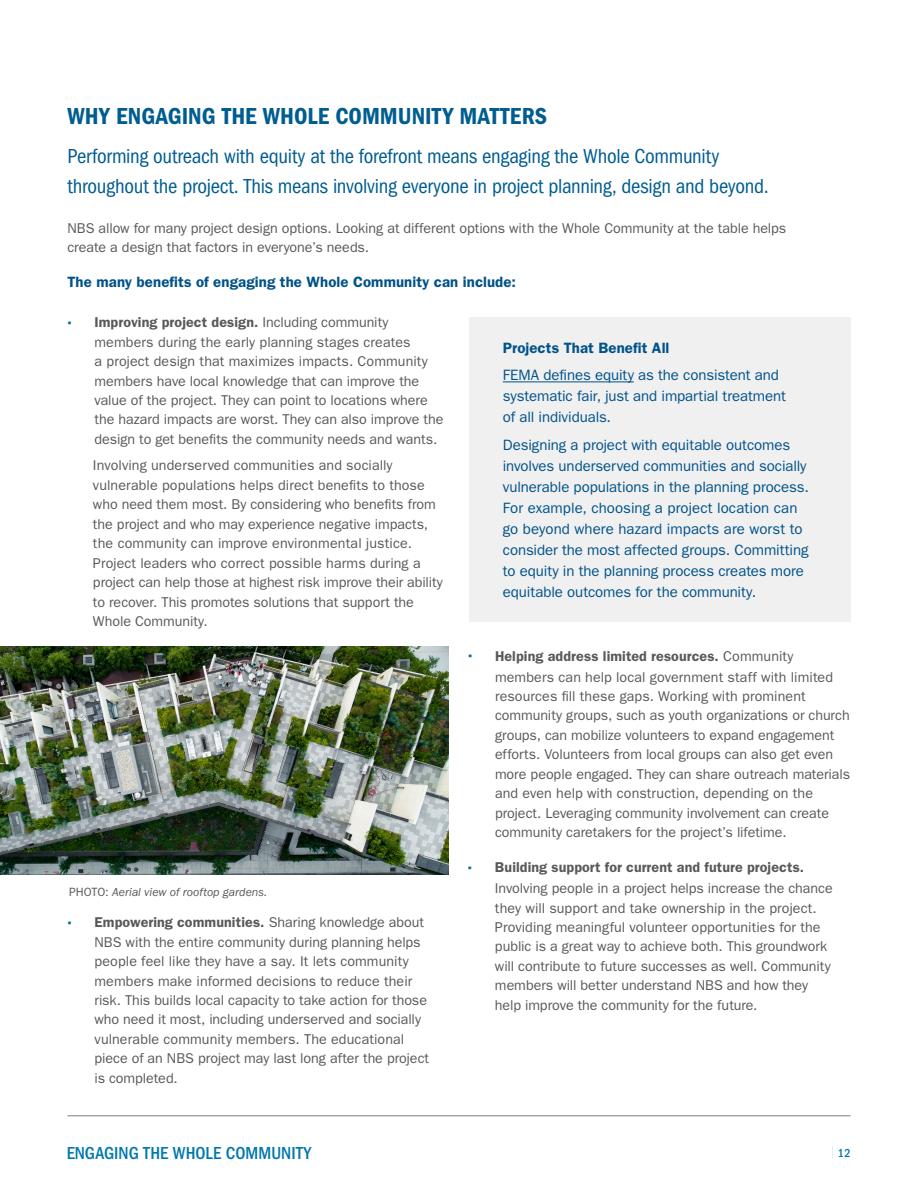
<style>
.page{position:relative;width:918px;height:1188px;background:#fff}
.page>*{position:absolute;margin:0;border:0;box-sizing:border-box;transform-origin:0 0}
.t1{font:24px "ITC Franklin Gothic Std Dm Cd";color:#005d91}
.t2{font:condensed 21px/30px "ITC Franklin Gothic Std";letter-spacing:-.015em;color:#005d91}
.t3{font:500 condensed 18px "ITC Franklin Gothic Std";color:#0078ae}
.t4{font:15px/21px "ITC Franklin Gothic Std";letter-spacing:-.005em;color:#005288}
.t5{font:600 15px "ITC Franklin Gothic Std";letter-spacing:.005em;color:#005288}
.t6{font:14.25px/19.5px "ITC Franklin Gothic Std";color:#58595b}
.t7{font:14.25px "ITC Franklin Gothic Std Hvy";color:#10689b}
.t8{font:italic 12px "ITC Franklin Gothic Std";color:#58595b}
.t9{font:500 condensed 12px "ITC Franklin Gothic Std";color:#0078ae}
.s1{font-weight:600}
.s2{font-style:normal}
.s3{font-weight:400;font-stretch:normal}
</style>
<div class="page">
<div style="left:469px;top:317px;width:381px;height:305px;background:#f0f0f1"></div>
<hr style="left:503px;top:382px;width:131px;height:1px;background:#005288">
<hr style="left:68px;top:1116px;width:782px;height:1px;background:#7b7c7d">
<img style="left:0;top:646px;width:449px;height:229px">
<h3 class="t1" style="left:68px;top:103px;width:481px">WHY ENGAGING THE WHOLE COMMUNITY MATTERS</h3>
<p class="t2" style="left:68px;top:141px;width:703px">Performing outreach with equity at the forefront means engaging the Whole Community throughout the project. This means involving everyone in project planning, design and beyond.</p>
<p class="t6" style="left:68px;top:218px;width:720px">NBS allow for many project design options. Looking at different options with the Whole Community at the table helps create a design that factors in everyone’s needs.</p>
<p class="t5" style="left:68px;top:273px;width:450px">The many benefits of engaging the Whole Community can include:</p>
<p class="t7" style="left:68px;top:314px;width:6px">∙</p>
<p class="t6" style="left:94px;top:313px;width:350px"><span class="s1">Improving project design.</span> Including community members during the early planning stages creates<br>a project design that maximizes impacts. Community members have local knowledge that can improve the value of the project. They can point to locations where the hazard impacts are worst. They can also improve the design to get benefits the community needs and wants.</p>
<p class="t6" style="left:93px;top:456px;width:301px">Involving underserved communities and socially</p>
<p class="t6" style="left:93px;top:475px;width:333px">vulnerable populations helps direct benefits to those</p>
<p class="t6" style="left:93px;top:495px;width:344px">who need them most. By considering who benefits from</p>
<p class="t6" style="left:93px;top:514px;width:337px">the project and who may experience negative impacts,</p>
<p class="t6" style="left:93px;top:534px;width:320px">the community can improve environmental justice.</p>
<p class="t6" style="left:93px;top:553px;width:329px">Project leaders who correct possible harms during a</p>
<p class="t6" style="left:93px;top:573px;width:351px">project can help those at highest risk improve their ability</p>
<p class="t6" style="left:93px;top:592px;width:323px">to recover. This promotes solutions that support the</p>
<p class="t6" style="left:93px;top:612px;width:116px">Whole Community.</p>
<p class="t5" style="left:503px;top:339px;width:168px">Projects That Benefit All</p>
<p class="t4" style="left:503px;top:365px;width:285px">FEMA defines equity as the consistent and systematic fair, just and impartial treatment of all individuals.</p>
<p class="t4" style="left:503px;top:435px;width:308px">Designing a project with equitable outcomes involves underserved communities and socially vulnerable populations in the planning process.<br>For example, choosing a project location can go beyond where hazard impacts are worst to consider the most affected groups. Committing to equity in the planning process creates more equitable outcomes for the community.</p>
<p class="t8" style="left:69px;top:886px;width:200px"><span class="s2">PHOTO:</span> Aerial view of rooftop gardens.</p>
<p class="t7" style="left:67px;top:914px;width:6px">∙</p>
<p class="t6" style="left:95px;top:913px;width:336px"><span class="s1">Empowering communities.</span> Sharing knowledge about NBS with the entire community during planning helps people feel like they have a say. It lets community members make informed decisions to reduce their risk. This builds local capacity to take action for those who need it most, including underserved and socially vulnerable community members. The educational piece of an NBS project may last long after the project is completed.</p>
<p class="t7" style="left:468px;top:647px;width:6px">∙</p>
<p class="t6" style="left:495px;top:645px;width:340px;line-height:21px"><span class="s1">Helping address limited resources.</span> Community members can help local government staff with limited</p>
<p class="t6" style="left:495px;top:687px;width:357px">resources fill these gaps. Working with prominent community groups, such as youth organizations or church groups, can mobilize volunteers to expand engagement efforts. Volunteers from local groups can also get even more people engaged. They can share outreach materials and even help with construction, depending on the project. Leveraging community involvement can create community caretakers for the project’s lifetime.</p>
<p class="t7" style="left:468px;top:859px;width:6px">∙</p>
<p class="t6" style="left:495px;top:857px;width:339px;line-height:21px"><span class="s1">Building support for current and future projects.<br></span>Involving people in a project helps increase the chance</p>
<p class="t6" style="left:495px;top:898px;width:337px">they will support and take ownership in the project.<br>Providing meaningful volunteer opportunities for the public is a great way to achieve both. This groundwork will contribute to future successes as well. Community members will better understand NBS and how they help improve the community for the future.</p>
<p class="t3" style="left:66px;top:1143px;width:246px">ENGAGING THE WHOLE COMMUNITY</p>
<p class="t9" style="left:831px;top:1146px;width:21px"><span class="s3">|</span> 12</p>
</div>
